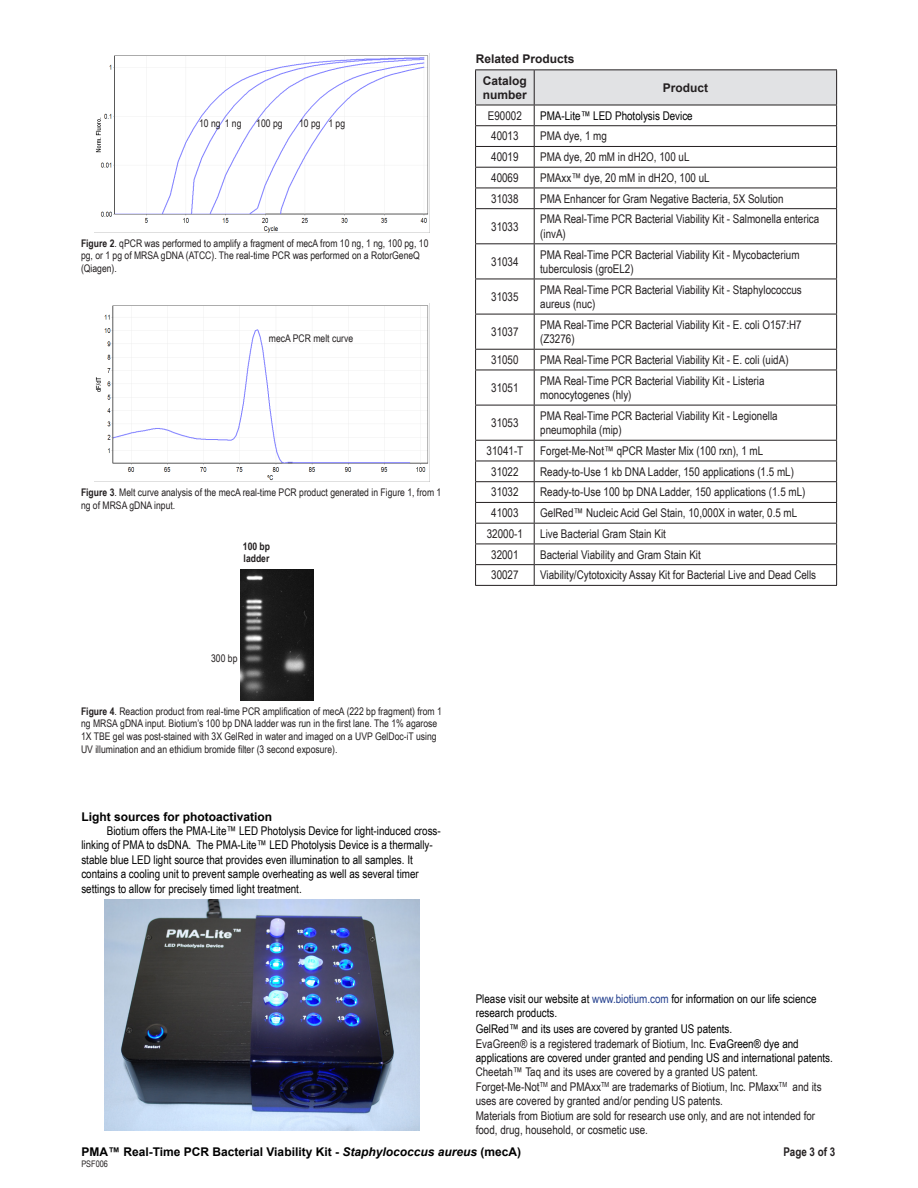
<style>
.page{position:relative;width:918px;height:1188px;background:#fff}
.page>*{position:absolute;margin:0;border:0;box-sizing:border-box;transform-origin:0 0}
.t1{font:12px/14.4px "Arial Narrow";color:#231f20}
.t2{font:12px/14.4px "Arial Narrow";color:#000}
.t3{font:700 12px "Arial";color:#000}
.t4{font:700 12px/14.4px "Arial";color:#231f20}
.t5{font:700 12px "Arial Narrow";color:#231f20}
.t6{font:10.5px/12.6px "Arial Narrow";color:#231f20}
.t7{font:700 10.5px "Arial Narrow";color:#231f20}
.t8{font:9px "Arial Narrow";color:#231f20}
.s1{font-weight:700}
.s2{color:#24408e}
.s3{color:#231f20}
.s4{font-style:italic}
</style>
<div class="page">
<img style="left:104px;top:899px;width:315px;height:232px">
<hr style="left:475px;top:69px;width:59px;height:1px;background:#231f20">
<hr style="left:534px;top:69px;width:303px;height:1px;background:#231f20">
<svg style="left:475px;top:70px;width:362px;height:138px"></svg>
<hr style="left:475px;top:208px;width:59px;height:1px;background:#231f20">
<hr style="left:475px;top:209px;width:1px;height:34px;background:#231f20">
<hr style="left:534px;top:208px;width:303px;height:1px;background:#231f20">
<hr style="left:534px;top:209px;width:1px;height:34px;background:#231f20">
<hr style="left:836px;top:209px;width:1px;height:34px;background:#231f20">
<hr style="left:475px;top:243px;width:59px;height:1px;background:#231f20">
<hr style="left:475px;top:244px;width:1px;height:35px;background:#231f20">
<hr style="left:534px;top:243px;width:303px;height:1px;background:#231f20">
<hr style="left:534px;top:244px;width:1px;height:35px;background:#231f20">
<hr style="left:836px;top:244px;width:1px;height:35px;background:#231f20">
<hr style="left:475px;top:279px;width:59px;height:1px;background:#231f20">
<hr style="left:475px;top:279px;width:1px;height:35px;background:#231f20">
<hr style="left:534px;top:279px;width:303px;height:1px;background:#231f20">
<hr style="left:534px;top:279px;width:1px;height:35px;background:#231f20">
<hr style="left:836px;top:279px;width:1px;height:35px;background:#231f20">
<hr style="left:475px;top:314px;width:59px;height:1px;background:#231f20">
<hr style="left:475px;top:314px;width:1px;height:35px;background:#231f20">
<hr style="left:534px;top:314px;width:303px;height:1px;background:#231f20">
<hr style="left:534px;top:314px;width:1px;height:35px;background:#231f20">
<hr style="left:836px;top:314px;width:1px;height:35px;background:#231f20">
<hr style="left:475px;top:349px;width:59px;height:1px;background:#231f20">
<svg style="left:475px;top:350px;width:1px;height:20px"></svg>
<hr style="left:534px;top:349px;width:303px;height:1px;background:#231f20">
<svg style="left:534px;top:350px;width:1px;height:20px"></svg>
<svg style="left:836px;top:350px;width:1px;height:20px"></svg>
<hr style="left:475px;top:370px;width:59px;height:1px;background:#231f20">
<hr style="left:475px;top:370px;width:1px;height:35px;background:#231f20">
<hr style="left:534px;top:370px;width:303px;height:1px;background:#231f20">
<hr style="left:534px;top:370px;width:1px;height:35px;background:#231f20">
<hr style="left:836px;top:370px;width:1px;height:35px;background:#231f20">
<hr style="left:475px;top:405px;width:59px;height:1px;background:#231f20">
<hr style="left:475px;top:405px;width:1px;height:35px;background:#231f20">
<hr style="left:534px;top:405px;width:303px;height:1px;background:#231f20">
<hr style="left:534px;top:405px;width:1px;height:35px;background:#231f20">
<hr style="left:836px;top:405px;width:1px;height:35px;background:#231f20">
<hr style="left:475px;top:440px;width:59px;height:1px;background:#231f20">
<hr style="left:534px;top:440px;width:303px;height:1px;background:#231f20">
<hr style="left:475px;top:461px;width:59px;height:1px;background:#231f20">
<hr style="left:534px;top:461px;width:303px;height:1px;background:#231f20">
<hr style="left:475px;top:481px;width:59px;height:1px;background:#231f20">
<hr style="left:534px;top:481px;width:303px;height:1px;background:#231f20">
<hr style="left:475px;top:502px;width:59px;height:1px;background:#231f20">
<hr style="left:534px;top:502px;width:303px;height:1px;background:#231f20">
<hr style="left:475px;top:523px;width:59px;height:1px;background:#231f20">
<hr style="left:534px;top:523px;width:303px;height:1px;background:#231f20">
<hr style="left:475px;top:544px;width:59px;height:1px;background:#231f20">
<hr style="left:534px;top:544px;width:303px;height:1px;background:#231f20">
<hr style="left:475px;top:564px;width:59px;height:1px;background:#231f20">
<svg style="left:475px;top:441px;width:1px;height:144px"></svg>
<hr style="left:534px;top:564px;width:303px;height:1px;background:#231f20">
<svg style="left:534px;top:441px;width:1px;height:144px"></svg>
<svg style="left:836px;top:441px;width:1px;height:144px"></svg>
<hr style="left:475px;top:585px;width:59px;height:1px;background:#231f20">
<hr style="left:534px;top:585px;width:303px;height:1px;background:#231f20">
<img style="left:95px;top:55px;width:334px;height:177px">
<img style="left:95px;top:305px;width:334px;height:177px">
<img style="left:240px;top:569px;width:73px;height:131px">
<p class="t6" style="left:199px;top:117px;width:44px">10 ng 1 ng</p>
<p class="t6" style="left:256px;top:117px;width:28px">100 pg</p>
<p class="t6" style="left:299px;top:117px;width:23px">10 pg</p>
<p class="t6" style="left:328px;top:117px;width:18px">1 pg</p>
<p class="t6" style="left:81px;top:236px;width:349px"><span class="s1">Figure 2</span>. qPCR was performed to amplify a fragment of mecA from 10 ng, 1 ng, 100 pg, 10 pg, or 1 pg of MRSA gDNA (ATCC). The real-time PCR was performed on a RotorGeneQ (Qiagen).</p>
<p class="t6" style="left:269px;top:332px;width:86px">mecA PCR melt curve</p>
<p class="t6" style="left:81px;top:486px;width:362px"><span class="s1">Figure 3</span>. Melt curve analysis of the mecA real-time PCR product generated in Figure 1, from 1 ng of MRSA gDNA input.</p>
<p class="t7" style="left:243px;top:538px;width:29px">100 bp</p>
<p class="t7" style="left:244px;top:551px;width:27px">ladder</p>
<p class="t6" style="left:211px;top:652px;width:28px">300 bp</p>
<p class="t6" style="left:81px;top:705px;width:362px"><span class="s1">Figure 4</span>. Reaction product from real-time PCR amplification of mecA (222 bp fragment) from 1 ng MRSA gDNA input. Biotium’s 100 bp DNA ladder was run in the first lane. The 1% agarose 1X TBE gel was post-stained with 3X GelRed in water and imaged on a UVP GelDoc-iT using UV illumination and an ethidium bromide filter (3 second exposure).</p>
<p class="t3" style="left:81px;top:808px;width:192px">Light sources for photoactivation</p>
<p class="t2" style="left:81px;top:823px;width:361px;text-indent:26px">Biotium offers the PMA-Lite™ LED Photolysis Device for light-induced cross&shy;linking of PMA to dsDNA. The PMA-Lite™ LED Photolysis Device is a thermally&shy;stable blue LED light source that provides even illumination to all samples. It contains a cooling unit to prevent sample overheating as well as several timer settings to allow for precisely timed light treatment.</p>
<p class="t4" style="left:476px;top:51px;width:100px">Related Products</p>
<p class="t4" style="left:483px;top:73px;width:46px">Catalog number</p>
<p class="t4" style="left:663px;top:81px;width:47px">Product</p>
<p class="t1" style="left:488px;top:108px;width:35px">E90002</p>
<p class="t2" style="left:540px;top:108px;width:154px">PMA-Lite™ LED Photolysis Device</p>
<p class="t1" style="left:491px;top:129px;width:29px">40013</p>
<p class="t1" style="left:540px;top:129px;width:68px">PMA dye, 1 mg</p>
<p class="t1" style="left:491px;top:149px;width:29px">40019</p>
<p class="t1" style="left:540px;top:149px;width:151px">PMA dye, 20 mM in dH2O, 100 uL</p>
<p class="t1" style="left:491px;top:170px;width:29px">40069</p>
<p class="t1" style="left:540px;top:170px;width:171px">PMAxx™ dye, 20 mM in dH2O, 100 uL</p>
<p class="t1" style="left:491px;top:191px;width:29px">31038</p>
<p class="t1" style="left:540px;top:191px;width:245px">PMA Enhancer for Gram Negative Bacteria, 5X Solution</p>
<p class="t1" style="left:491px;top:219px;width:29px">31033</p>
<p class="t1" style="left:540px;top:212px;width:281px">PMA Real-Time PCR Bacterial Viability Kit - Salmonella enterica (invA)</p>
<p class="t1" style="left:491px;top:254px;width:29px">31034</p>
<p class="t1" style="left:540px;top:247px;width:261px">PMA Real-Time PCR Bacterial Viability Kit - Mycobacterium tuberculosis (groEL2)</p>
<p class="t1" style="left:491px;top:289px;width:29px">31035</p>
<p class="t1" style="left:540px;top:282px;width:263px">PMA Real-Time PCR Bacterial Viability Kit - Staphylococcus aureus (nuc)</p>
<p class="t1" style="left:491px;top:324px;width:29px">31037</p>
<p class="t1" style="left:540px;top:317px;width:263px">PMA Real-Time PCR Bacterial Viability Kit - E. coli O157:H7 (Z3276)</p>
<p class="t1" style="left:491px;top:352px;width:29px">31050</p>
<p class="t1" style="left:540px;top:352px;width:250px">PMA Real-Time PCR Bacterial Viability Kit - E. coli (uidA)</p>
<p class="t1" style="left:491px;top:380px;width:29px">31051</p>
<p class="t1" style="left:540px;top:373px;width:226px">PMA Real-Time PCR Bacterial Viability Kit - Listeria monocytogenes (hly)</p>
<p class="t1" style="left:491px;top:415px;width:29px">31053</p>
<p class="t1" style="left:540px;top:408px;width:239px">PMA Real-Time PCR Bacterial Viability Kit - Legionella pneumophila (mip)</p>
<p class="t1" style="left:487px;top:443px;width:38px">31041-T</p>
<p class="t1" style="left:540px;top:443px;width:225px">Forget-Me-Not™ qPCR Master Mix (100 rxn), 1 mL</p>
<p class="t1" style="left:491px;top:464px;width:29px">31022</p>
<p class="t1" style="left:540px;top:464px;width:255px">Ready-to-Use 1 kb DNA Ladder, 150 applications (1.5 mL)</p>
<p class="t1" style="left:491px;top:485px;width:29px">31032</p>
<p class="t1" style="left:540px;top:485px;width:267px">Ready-to-Use 100 bp DNA Ladder, 150 applications (1.5 mL)</p>
<p class="t1" style="left:491px;top:505px;width:29px">41003</p>
<p class="t1" style="left:540px;top:505px;width:259px">GelRed™ Nucleic Acid Gel Stain, 10,000X in water, 0.5 mL</p>
<p class="t1" style="left:487px;top:526px;width:38px">32000-1</p>
<p class="t1" style="left:540px;top:526px;width:127px">Live Bacterial Gram Stain Kit</p>
<p class="t1" style="left:491px;top:547px;width:29px">32001</p>
<p class="t1" style="left:540px;top:547px;width:162px">Bacterial Viability and Gram Stain Kit</p>
<p class="t1" style="left:491px;top:568px;width:29px">30027</p>
<p class="t1" style="left:540px;top:568px;width:278px">Viability/Cytotoxicity Assay Kit for Bacterial Live and Dead Cells</p>
<p class="t2" style="left:476px;top:991px;width:342px">Please visit our website at <span class="s2">www.biotium.com</span> for information on our life science research products.</p>
<p class="t2" style="left:476px;top:1021px;width:258px">GelRed™ and its uses are covered by granted US patents.</p>
<p class="t2" style="left:476px;top:1036px;width:359px"><span class="s3">EvaGreen® is a registered trademark of Biotium, Inc.</span> EvaGreen® dye and applications are covered under granted and pending US and international patents.</p>
<p class="t1" style="left:476px;top:1065px;width:284px">Cheetah™ Taq and its uses are covered by a granted US patent.</p>
<p class="t1" style="left:476px;top:1079px;width:347px">Forget-Me-Not<sup>TM</sup> and PMAxx<sup>TM</sup> are trademarks of Biotium, Inc. PMaxx<sup>TM</sup> and its uses are covered by granted and/or pending US patents.</p>
<p class="t1" style="left:476px;top:1108px;width:341px">Materials from Biotium are sold for research use only, and are not intended for food, drug, household, or cosmetic use.</p>
<p class="t3" style="left:81px;top:1143px;width:441px">PMA™ Real-Time PCR Bacterial Viability Kit - <span class="s4">Staphylococcus aureus</span> (mecA)</p>
<p class="t5" style="left:783px;top:1143px;width:53px">Page 3 of 3</p>
<p class="t8" style="left:81px;top:1157px;width:28px">PSF006</p>
</div>
